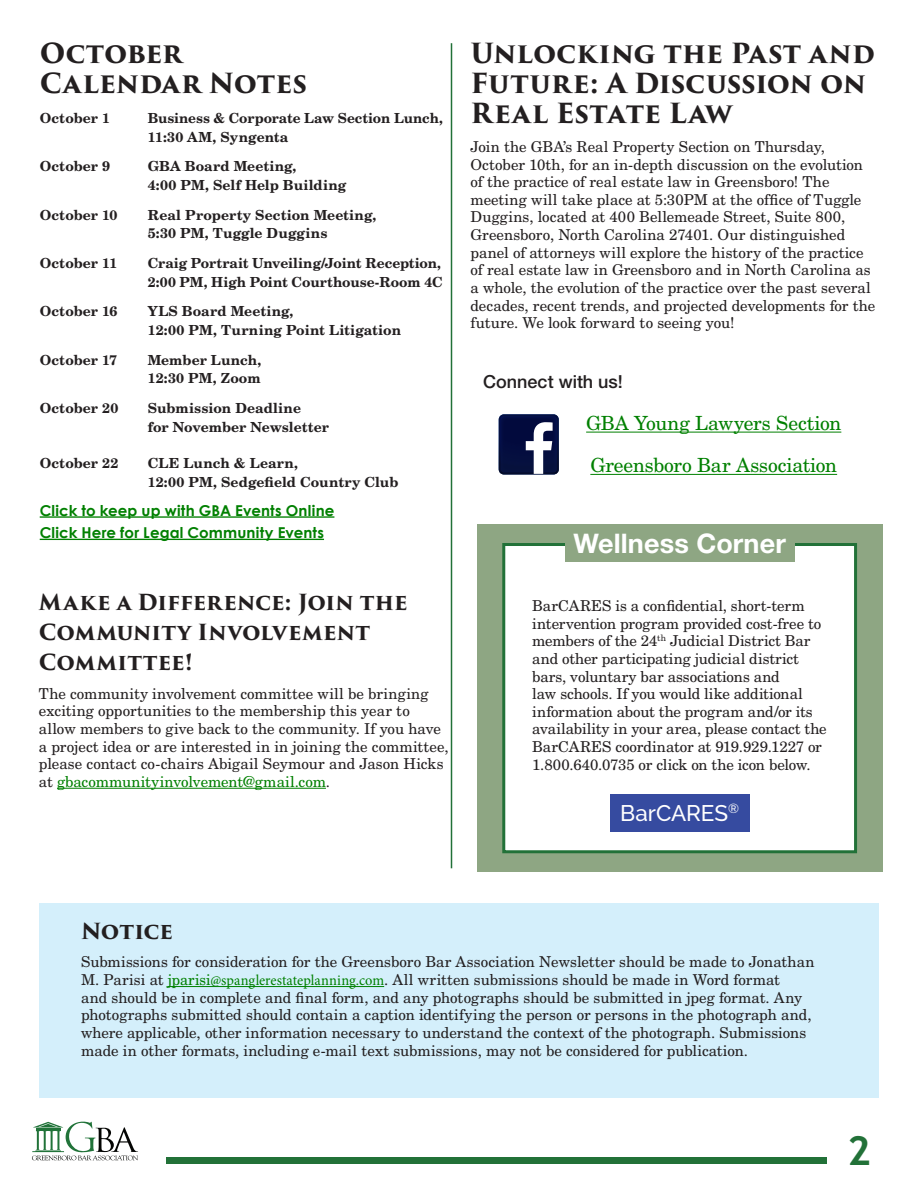
<style>
.page{position:relative;width:918px;height:1188px;background:#fff}
.page>*{position:absolute;margin:0;border:0;box-sizing:border-box;transform-origin:0 0}
.PullQuote{font:700 40.5px "Trebuchet MS";color:#227138}
.t1{font:700 27px/30px "Trajan Pro 3";letter-spacing:.005em;color:#231f20}
.t2{font:700 27px "Helvetica Neue LT Std";letter-spacing:.005em;color:#fff}
.t3{font:500 22.5px "Raleway";letter-spacing:-.005em;color:#fff}
.t4{font:700 21.6px/30px "Trajan Pro 3";color:#231f20}
.t5{font:19.5px "New Century Schlbk LT Std";letter-spacing:-.005em;color:#008000}
.t6{font:500 18px "Helvetica Neue LT Std";color:#231f20}
.t7{font:15px/17.7px "New Century Schlbk LT Std";color:#231f20}
.t8{font:700 15px "Century Gothic";letter-spacing:.01em;color:#008000}
.t9{font:700 13.8px/18.8px "New Century Schlbk LT Std";letter-spacing:.005em;color:#231f20}
.s1{color:#008000}
.s2{font-family:"Minion Pro";color:#008000}
</style>
<div class="page">
<div style="left:39px;top:903px;width:840px;height:194px;background:#d4effb"></div>
<svg style="left:33px;top:1160px;width:105px;height:1px"></svg>
<svg style="left:32px;top:1121px;width:106px;height:39px"></svg>
<div style="left:166px;top:1157px;width:660px;height:7px;background:#227138"></div>
<hr style="left:168px;top:986px;width:216px;height:1px;background:#008000">
<hr style="left:40px;top:516px;width:294px;height:2px;background:#008000">
<hr style="left:40px;top:539px;width:284px;height:1px;background:#008000">
<hr style="left:57px;top:788px;width:269px;height:1px;background:#008000">
<svg style="left:498px;top:414px;width:344px;height:61px"></svg>
<hr style="left:451px;top:43px;width:1px;height:825px;background:#227138">
<div style="left:477px;top:524px;width:405px;height:348px;background:#8ea683"></div>
<div style="left:504px;top:545px;width:352px;height:307px;background:#fff"></div>
<div style="left:502px;top:543px;width:355px;height:310px;border:3px solid #227138"></div>
<div style="left:565px;top:524px;width:229px;height:38px;background:#8ea683"></div>
<div style="left:610px;top:794px;width:139px;height:38px;background:#364ba0"></div>
<h2 class="t1" style="left:40px;top:39px;width:269px">October<br>Calendar Notes</h2>
<p class="t9" style="left:40px;top:109px;width:72px">October 1</p>
<p class="t9" style="left:148px;top:109px;width:297px">Business &amp; Corporate Law Section Lunch,<br>11:30 AM, Syngenta</p>
<p class="t9" style="left:40px;top:157px;width:72px">October 9</p>
<p class="t9" style="left:148px;top:157px;width:200px">GBA Board Meeting,<br>4:00 PM, Self Help Building</p>
<p class="t9" style="left:40px;top:205px;width:79px">October 10</p>
<p class="t9" style="left:148px;top:205px;width:230px">Real Property Section Meeting,<br>5:30 PM, Tuggle Duggins</p>
<p class="t9" style="left:40px;top:253px;width:79px">October 11</p>
<p class="t9" style="left:148px;top:253px;width:297px">Craig Portrait Unveiling/Joint Reception,<br>2:00 PM, High Point Courthouse-Room 4C</p>
<p class="t9" style="left:40px;top:302px;width:79px">October 16</p>
<p class="t9" style="left:148px;top:302px;width:255px">YLS Board Meeting,<br>12:00 PM, Turning Point Litigation</p>
<p class="t9" style="left:40px;top:350px;width:79px">October 17</p>
<p class="t9" style="left:148px;top:350px;width:115px">Member Lunch,<br>12:30 PM, Zoom</p>
<p class="t9" style="left:40px;top:398px;width:80px">October 20</p>
<p class="t9" style="left:148px;top:398px;width:183px">Submission Deadline<br>for November Newsletter</p>
<p class="t9" style="left:40px;top:453px;width:80px">October 22</p>
<p class="t9" style="left:148px;top:453px;width:252px">CLE Lunch &amp; Learn,<br>12:00 PM, Sedgefield Country Club</p>
<p class="t8" style="left:40px;top:501px;width:296px">Click to keep up with GBA Events Online</p>
<p class="t8" style="left:40px;top:523px;width:286px">Click Here for Legal Community Events</p>
<p class="t4" style="left:39px;top:588px;width:370px">Make a Difference: Join the<br>Community Involvement<br>Committee!</p>
<p class="t7" style="left:39px;top:684px;width:411px">The community involvement committee will be bringing exciting opportunities to the membership this year to allow members to give back to the community. If you have a project idea or are interested in in joining the committee, please contact co-chairs Abigail Seymour and Jason Hicks at <span class="s1">gbacommunityinvolvement@gmail.com</span>.</p>
<h2 class="t1" style="left:471px;top:39px;width:406px">Unlocking the Past and<br>Future: A Discussion on<br>Real Estate Law</h2>
<p class="t7" style="left:471px;top:138px;width:406px">Join the GBA’s Real Property Section on Thursday, October 10th, for an in-depth discussion on the evolution of the practice of real estate law in Greensboro! The meeting will take place at 5:30PM at the office of Tuggle Duggins, located at 400 Bellemeade Street, Suite 800, Greensboro, North Carolina 27401. Our distinguished panel of attorneys will explore the history of the practice of real estate law in Greensboro and in North Carolina as a whole, the evolution of the practice over the past several decades, recent trends, and projected developments for the future. We look forward to seeing you!</p>
<p class="t6" style="left:483px;top:371px;width:141px">Connect with us!</p>
<p class="t5" style="left:586px;top:411px;width:257px">GBA Young Lawyers Section</p>
<p class="t5" style="left:590px;top:454px;width:248px">Greensboro Bar Association</p>
<h2 class="t2" style="left:573px;top:526px;width:214px">Wellness Corner</h2>
<p class="t7" style="left:532px;top:597px;width:296px">BarCARES is a confidential, short-term intervention program provided cost-free to members of the 24<sup>th</sup> Judicial District Bar and other participating judicial district bars, voluntary bar associations and<br>law schools. If you would like additional information about the program and/or its availability in your area, please contact the BarCARES coordinator at 919.929.1227 or 1.800.640.0735 or click on the icon below.</p>
<p class="t3" style="left:620px;top:800px;width:120px">BarCARES<sup>®</sup></p>
<p class="t4" style="left:81px;top:917px;width:94px">Notice</p>
<p class="t7" style="left:81px;top:953px;width:735px">Submissions for consideration for the Greensboro Bar Association Newsletter should be made to Jonathan M. Parisi at <span class="s1">jparisi</span><span class="s2">@spanglerestateplanning.com</span>. All written submissions should be made in Word format<br>and should be in complete and final form, and any photographs should be submitted in jpeg format. Any photographs submitted should contain a caption identifying the person or persons in the photograph and, where applicable, other information necessary to understand the context of the photograph. Submissions made in other formats, including e-mail text submissions, may not be considered for publication.</p>
<p class="PullQuote" style="left:847px;top:1125px;width:25px">2</p>
</div>
